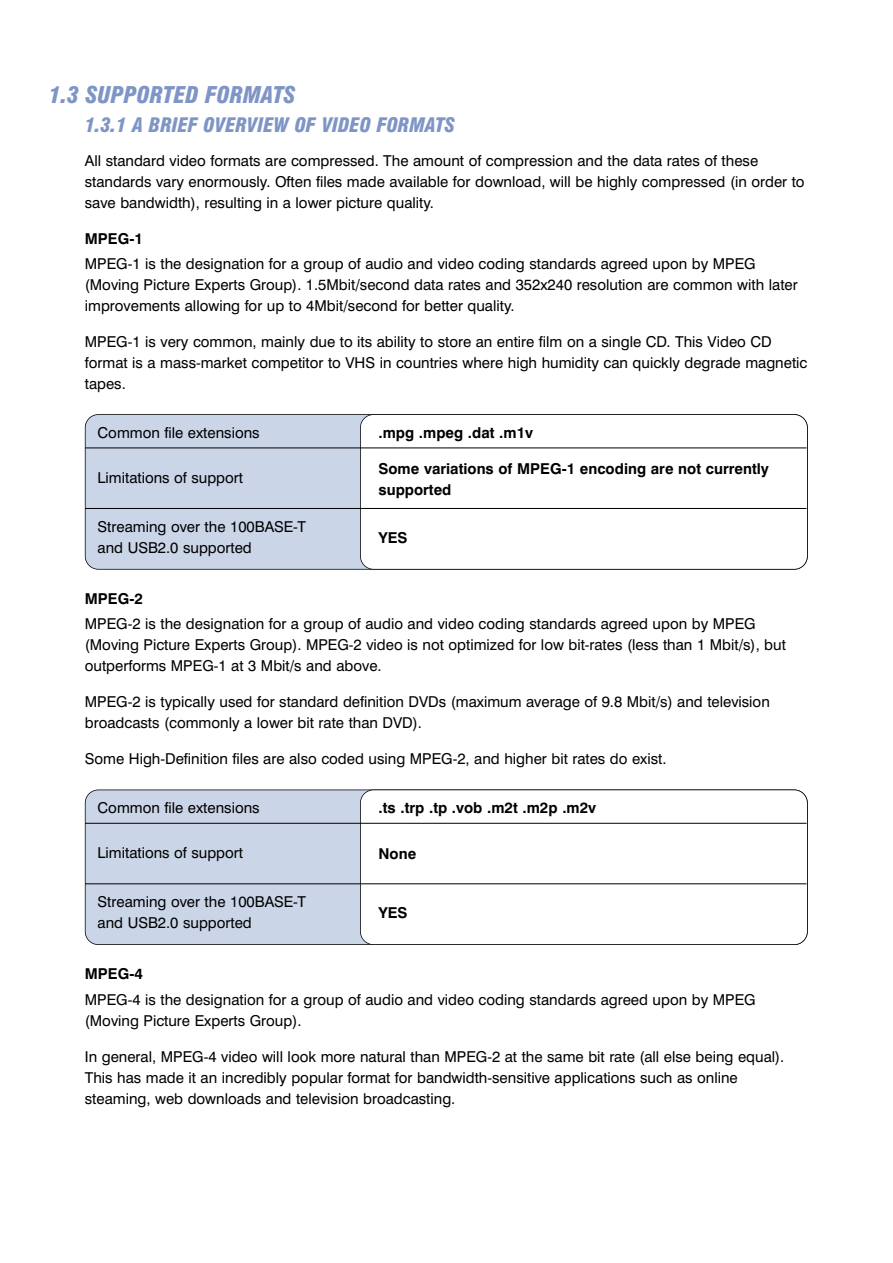
<style>
.page{position:relative;width:893px;height:1263px;background:#fff}
.page>*{position:absolute;margin:0;border:0;box-sizing:border-box;transform-origin:0 0}
.t1{font:italic 900 condensed 22.5px "Swiss 721 BT";color:#7e95c6}
.t2{font:italic 900 condensed 19.5px "Swiss 721 BT";color:#7e95c6}
.t3{font:15px/21px "Swiss 721 BT";color:#000}
.t4{font:700 15px/21px "Swiss 721 BT";color:#000}
</style>
<div class="page">
<div style="left:85px;top:790px;width:722px;height:154px;background:#cbd5e8;border-radius:13px"></div>
<div style="left:360px;top:790px;width:447px;height:155px;background:#fff;border-radius:13px"></div>
<div style="left:360px;top:789px;width:448px;height:156px;border:2px solid #000;border-radius:14px"></div>
<hr style="left:85px;top:823px;width:721px;height:1px;background:#000">
<hr style="left:85px;top:883px;width:721px;height:1px;background:#000">
<div style="left:85px;top:415px;width:722px;height:154px;background:#cbd5e8;border-radius:13px"></div>
<div style="left:360px;top:415px;width:447px;height:154px;background:#fff;border-radius:13px"></div>
<div style="left:360px;top:414px;width:448px;height:156px;border:2px solid #000;border-radius:14px"></div>
<hr style="left:85px;top:447px;width:721px;height:1px;background:#000">
<hr style="left:85px;top:508px;width:721px;height:1px;background:#000">
<h1 class="t1" style="left:49px;top:85px;width:248px">1.3 SUPPORTED FORMATS</h1>
<h2 class="t2" style="left:85px;top:116px;width:372px">1.3.1 A BRIEF OVERVIEW OF VIDEO FORMATS</h2>
<p class="t3" style="left:85px;top:151px;width:721px">All standard video formats are compressed. The amount of compression and the data rates of these standards vary enormously. Often files made available for download, will be highly compressed (in order to save bandwidth), resulting in a lower picture quality.</p>
<p class="t4" style="left:85px;top:229px;width:60px">MPEG-1</p>
<p class="t3" style="left:85px;top:255px;width:714px">MPEG-1 is the designation for a group of audio and video coding standards agreed upon by MPEG (Moving Picture Experts Group). 1.5Mbit/second data rates and 352x240 resolution are common with later improvements allowing for up to 4Mbit/second for better quality.</p>
<p class="t3" style="left:85px;top:332px;width:724px">MPEG-1 is very common, mainly due to its ability to store an entire film on a single CD. This Video CD format is a mass-market competitor to VHS in countries where high humidity can quickly degrade magnetic tapes.</p>
<p class="t3" style="left:98px;top:423px;width:164px">Common file extensions</p>
<p class="t3" style="left:98px;top:468px;width:147px">Limitations of support</p>
<p class="t3" style="left:98px;top:518px;width:210px">Streaming over the 100BASE-T and USB2.0 supported</p>
<p class="t4" style="left:379px;top:423px;width:156px">.mpg .mpeg .dat .m1v</p>
<p class="t4" style="left:379px;top:459px;width:392px">Some variations of MPEG-1 encoding are not currently supported</p>
<p class="t4" style="left:379px;top:528px;width:31px">YES</p>
<p class="t4" style="left:85px;top:590px;width:60px">MPEG-2</p>
<p class="t3" style="left:85px;top:615px;width:703px">MPEG-2 is the designation for a group of audio and video coding standards agreed upon by MPEG (Moving Picture Experts Group). MPEG-2 video is not optimized for low bit-rates (less than 1 Mbit/s), but outperforms MPEG-1 at 3 Mbit/s and above.</p>
<p class="t3" style="left:85px;top:693px;width:686px">MPEG-2 is typically used for standard definition DVDs (maximum average of 9.8 Mbit/s) and television broadcasts (commonly a lower bit rate than DVD).</p>
<p class="t3" style="left:85px;top:750px;width:583px">Some High-Definition files are also coded using MPEG-2, and higher bit rates do exist.</p>
<p class="t3" style="left:98px;top:799px;width:164px">Common file extensions</p>
<p class="t3" style="left:98px;top:844px;width:147px">Limitations of support</p>
<p class="t3" style="left:98px;top:893px;width:210px">Streaming over the 100BASE-T and USB2.0 supported</p>
<p class="t4" style="left:379px;top:799px;width:219px">.ts .trp .tp .vob .m2t .m2p .m2v</p>
<p class="t4" style="left:379px;top:845px;width:39px">None</p>
<p class="t4" style="left:379px;top:903px;width:31px">YES</p>
<p class="t4" style="left:85px;top:965px;width:60px">MPEG-4</p>
<p class="t3" style="left:85px;top:990px;width:672px">MPEG-4 is the designation for a group of audio and video coding standards agreed upon by MPEG (Moving Picture Experts Group).</p>
<p class="t3" style="left:85px;top:1047px;width:701px">In general, MPEG-4 video will look more natural than MPEG-2 at the same bit rate (all else being equal).<br>This has made it an incredibly popular format for bandwidth-sensitive applications such as online steaming, web downloads and television broadcasting.</p>
</div>
